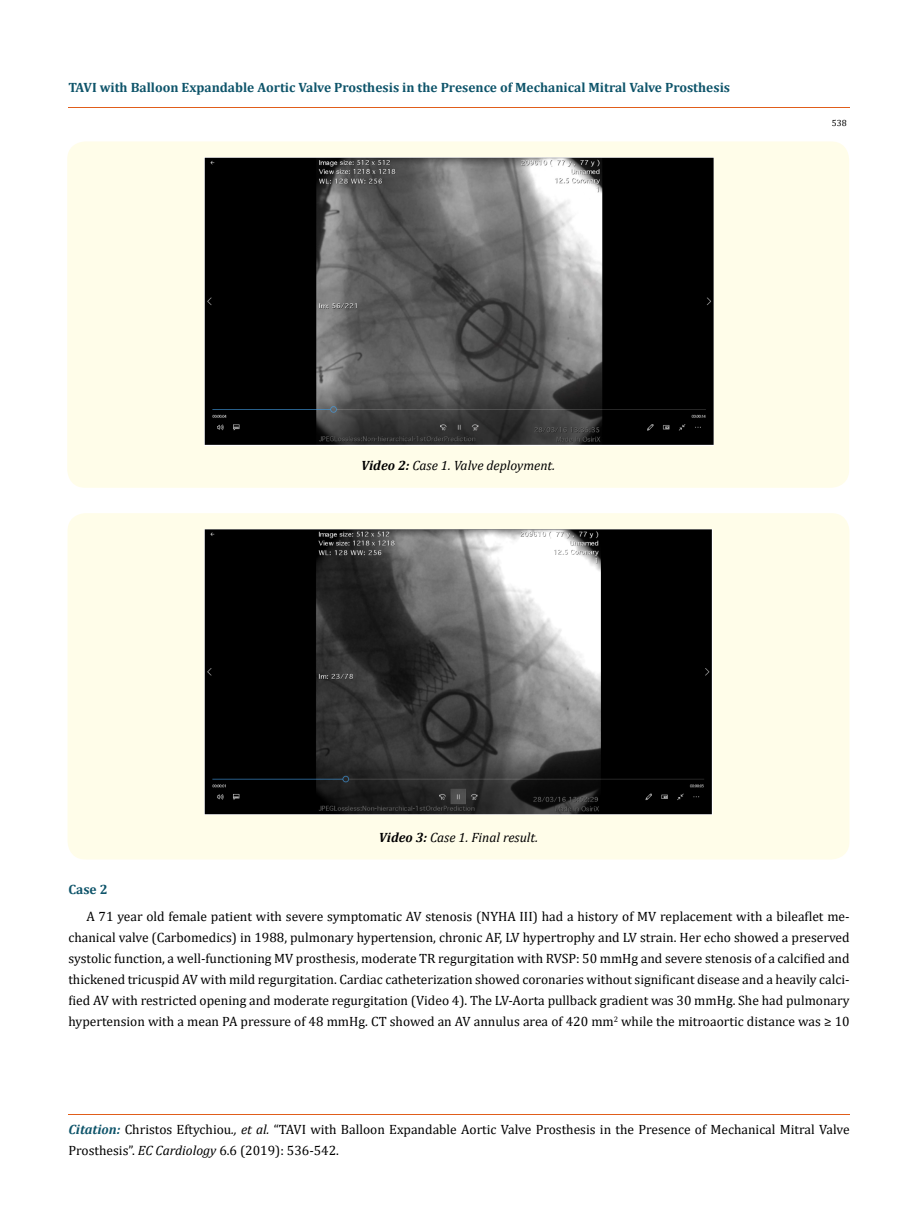
<style>
.page{position:relative;width:917px;height:1224px;background:#fff}
.page>*{position:absolute;margin:0;border:0;box-sizing:border-box;transform-origin:0 0}
.t1{font:13.5px/21px "Cambria";color:#000}
.t2{font:700 13.5px "Cambria";color:#0e546a}
.t3{font:italic 13.5px "Cambria";color:#000}
.t4{font:9px "Cambria";color:#000}
.s1{font-weight:700}
.s2{font-weight:700;font-style:italic;color:#0e546a}
.s3{font-style:italic}
</style>
<div class="page">
<hr style="left:68px;top:108px;width:781px;height:1px;background:#e05d1a">
<hr style="left:68px;top:1114px;width:781px;height:1px;background:#e05d1a">
<div style="left:67px;top:141px;width:782px;height:347px;background:#fffde9;border-radius:18px"></div>
<img style="left:204px;top:158px;width:509px;height:287px">
<div style="left:68px;top:513px;width:781px;height:347px;background:#fffde9;border-radius:18px"></div>
<img style="left:204px;top:529px;width:508px;height:286px">
<p class="t2" style="left:68px;top:78px;width:663px">TAVI with Balloon Expandable Aortic Valve Prosthesis in the Presence of Mechanical Mitral Valve Prosthesis</p>
<p class="t4" style="left:831px;top:118px;width:16px">538</p>
<p class="t3" style="left:361px;top:456px;width:195px"><span class="s1">Video 2:</span> Case 1. Valve deployment.</p>
<p class="t3" style="left:379px;top:828px;width:161px"><span class="s1">Video 3:</span> Case 1. Final result.</p>
<p class="t2" style="left:68px;top:880px;width:41px">Case 2</p>
<p class="t1" style="left:68px;top:906px;width:782px;text-align:justify;text-indent:18px">A 71 year old female patient with severe symptomatic AV stenosis (NYHA III) had a history of MV replacement with a bileaflet me&shy;chanical valve (Carbomedics) in 1988, pulmonary hypertension, chronic AF, LV hypertrophy and LV strain. Her echo showed a preserved systolic function, a well-functioning MV prosthesis, moderate TR regurgitation with RVSP: 50 mmHg and severe stenosis of a calcified and thickened tricuspid AV with mild regurgitation. Cardiac catheterization showed coronaries without significant disease and a heavily calci&shy;fied AV with restricted opening and moderate regurgitation (Video 4). The LV-Aorta pullback gradient was 30 mmHg. She had pulmonary hypertension with a mean PA pressure of 48 mmHg. CT showed an AV annulus area of 420 mm<sup>2</sup> while the mitroaortic distance was ≥ 10</p>
<p class="t1" style="left:68px;top:1119px;width:782px"><span class="s2">Citation:</span> Christos Eftychiou<span class="s3">., et al.</span> “TAVI with Balloon Expandable Aortic Valve Prosthesis in the Presence of Mechanical Mitral Valve<br>Prosthesis”. <span class="s3">EC Cardiology</span> 6.6 (2019): 536-542.</p>
</div>
